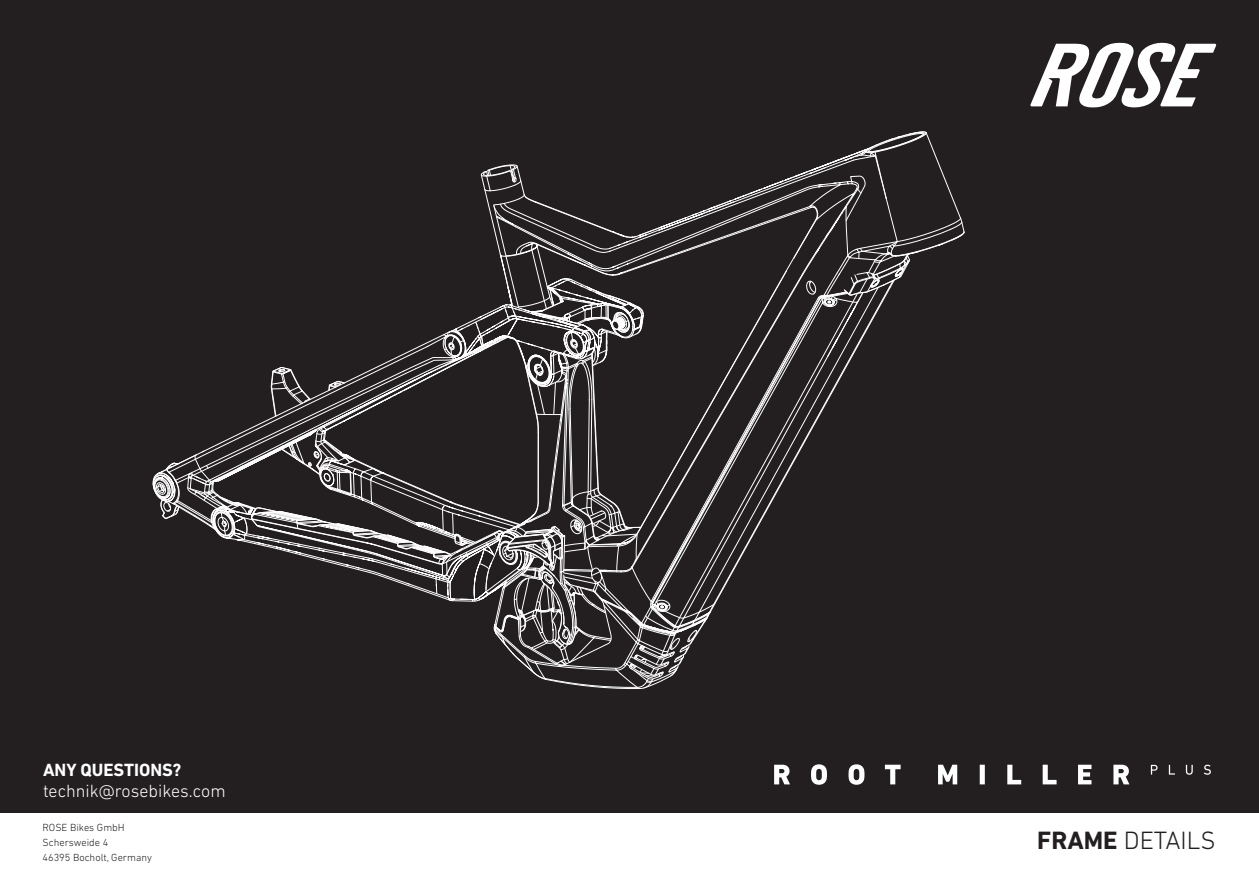
<style>
.page{position:relative;width:1259px;height:893px;background:#fff}
.page>*{position:absolute;margin:0;border:0;box-sizing:border-box;transform-origin:0 0}
.t1{font:300 25.5px "DIN Next LT Pro";color:#231f20}
.t2{font:300 18px "DIN Next LT Pro";color:#fff}
.t3{font:700 18px "DIN Next LT Pro";color:#fff}
.t4{font:300 10.5px/15px "DIN Next LT Pro";color:#231f20}
.s1{font-weight:700}
</style>
<div class="page">
<div style="left:0;top:0;width:1259px;height:812px;background:#231f20"></div>
<svg style="left:1151px;top:765px;width:6px;height:10px"></svg>
<svg style="left:1168px;top:765px;width:7px;height:10px"></svg>
<svg style="left:1185px;top:765px;width:7px;height:10px"></svg>
<svg style="left:1204px;top:765px;width:6px;height:10px"></svg>
<svg style="left:774px;top:765px;width:16px;height:19px"></svg>
<svg style="left:811px;top:764px;width:16px;height:21px"></svg>
<svg style="left:848px;top:764px;width:16px;height:21px"></svg>
<svg style="left:885px;top:765px;width:15px;height:19px"></svg>
<svg style="left:938px;top:765px;width:19px;height:19px"></svg>
<div style="left:979px;top:765px;width:6px;height:19px;background:#fff"></div>
<svg style="left:1007px;top:765px;width:14px;height:19px"></svg>
<svg style="left:1042px;top:765px;width:14px;height:19px"></svg>
<svg style="left:1078px;top:765px;width:13px;height:19px"></svg>
<svg style="left:1113px;top:765px;width:16px;height:19px"></svg>
<svg style="left:1030px;top:43px;width:186px;height:65px"></svg>
<svg style="left:152px;top:131px;width:812px;height:558px"></svg>
<h2 class="t3" style="left:43px;top:759px;width:140px">ANY QUESTIONS?</h2>
<h2 class="t2" style="left:43px;top:781px;width:184px">technik@rosebikes.com</h2>
<p class="t4" style="left:43px;top:819px;width:111px">ROSE Bikes GmbH<br>Schersweide 4<br>46395 Bocholt, Germany</p>
<h1 class="t1" style="left:1037px;top:826px;width:180px"><span class="s1">FRAME</span> DETAILS</h1>
</div>
